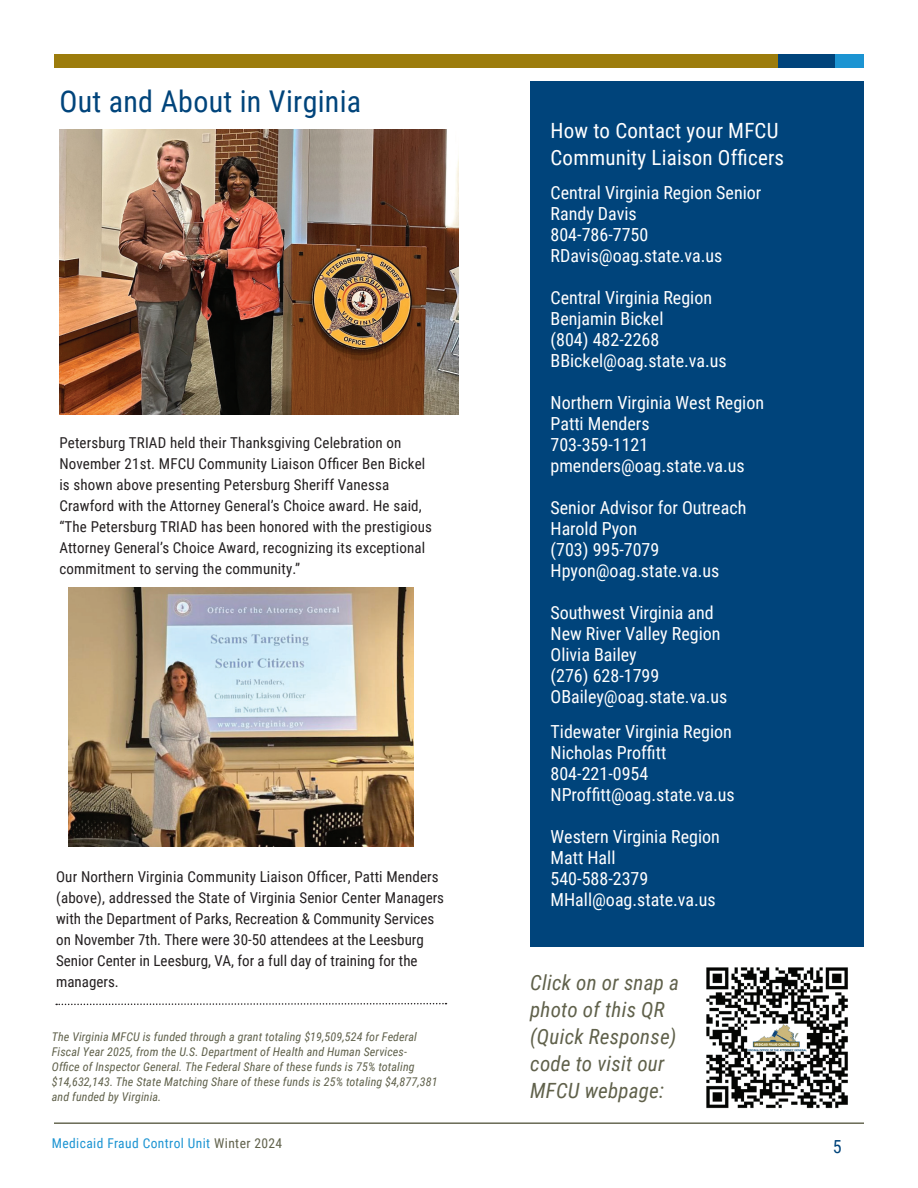
<style>
.page{position:relative;width:918px;height:1188px;background:#fff}
.page>*{position:absolute;margin:0;border:0;box-sizing:border-box;transform-origin:0 0}
.t1{font:30px "Roboto Condensed";letter-spacing:.01em;color:#00447b}
.t2{font:italic 21px/27px "Roboto Condensed";letter-spacing:.01em;color:#60614b}
.t3{font:21px/27px "Roboto Condensed";letter-spacing:.01em;color:#fff}
.t4{font:18px/21px "Roboto Condensed";color:#fff}
.t5{font:18px "Roboto Condensed";color:#00447b}
.t6{font:15px/21px "Roboto Condensed";letter-spacing:.01em;color:#231f20}
.t7{font:13.5px "Roboto Condensed";letter-spacing:.03em;color:#1c94d2}
.t8{font:italic 12px/15px "Roboto Condensed";letter-spacing:.01em;color:#60614b}
.s1{color:#60614b}
</style>
<div class="page">
<hr style="left:54px;top:1123px;width:810px;height:1px;background:#60614b">
<div style="left:54px;top:54px;width:804px;height:14px;background:#9c7c0c"></div>
<div style="left:835px;top:54px;width:29px;height:14px;background:#1c94d2"></div>
<div style="left:779px;top:54px;width:56px;height:14px;background:#00447b"></div>
<div style="left:530px;top:81px;width:334px;height:865px;background:#00447b"></div>
<img style="left:706px;top:967px;width:142px;height:142px">
<img style="left:68px;top:588px;width:345px;height:259px">
<img style="left:59px;top:130px;width:400px;height:285px">
<svg style="left:56px;top:1002px;width:390px;height:4px"></svg>
<h1 class="t1" style="left:59px;top:80px;width:303px">Out and About in Virginia</h1>
<p class="t6" style="left:59px;top:432px;width:374px">Petersburg TRIAD held their Thanksgiving Celebration on November 21st. MFCU Community Liaison Officer Ben Bickel is shown above presenting Petersburg Sheriff Vanessa Crawford with the Attorney General’s Choice award. He said, “The Petersburg TRIAD has been honored with the prestigious Attorney General’s Choice Award, recognizing its exceptional commitment to serving the community.”</p>
<p class="t6" style="left:56px;top:865px;width:389px">Our Northern Virginia Community Liaison Officer, Patti Menders (above), addressed the State of Virginia Senior Center Managers with the Department of Parks, Recreation &amp; Community Services on November 7th. There were 30-50 attendees at the Leesburg Senior Center in Leesburg, VA, for a full day of training for the managers.</p>
<p class="t8" style="left:52px;top:1029px;width:387px">The Virginia MFCU is funded through a grant totaling $19,509,524 for Federal Fiscal Year 2025, from the U.S. Department of Health and Human Services-Office of Inspector General. The Federal Share of these funds is 75% totaling $14,632,143. The State Matching Share of these funds is 25% totaling $4,877,381 and funded by Virginia.</p>
<h2 class="t3" style="left:551px;top:116px;width:235px">How to Contact your MFCU<br>Community Liaison Officers</h2>
<p class="t4" style="left:551px;top:182px;width:212px">Central Virginia Region Senior<br>Randy Davis<br>804-786-7750<br>RDavis@oag.state.va.us</p>
<p class="t4" style="left:551px;top:287px;width:178px">Central Virginia Region<br>Benjamin Bickel<br>(804) 482-2268<br>BBickel@oag.state.va.us</p>
<p class="t4" style="left:551px;top:392px;width:215px">Northern Virginia West Region<br>Patti Menders<br>703-359-1121 pmenders@oag.state.va.us</p>
<p class="t4" style="left:551px;top:497px;width:197px">Senior Advisor for Outreach<br>Harold Pyon<br>(703) 995-7079<br>Hpyon@oag.state.va.us</p>
<p class="t4" style="left:551px;top:602px;width:178px">Southwest Virginia and<br>New River Valley Region<br>Olivia Bailey<br>(276) 628-1799<br>OBailey@oag.state.va.us</p>
<p class="t4" style="left:551px;top:720px;width:186px">Tidewater Virginia Region<br>Nicholas Proffitt<br>804-221-0954<br>NProffitt@oag.state.va.us</p>
<p class="t4" style="left:551px;top:825px;width:171px">Western Virginia Region<br>Matt Hall<br>540-588-2379<br>MHall@oag.state.va.us</p>
<h2 class="t2" style="left:530px;top:968px;width:150px">Click on or snap a photo of this QR (Quick Response) code to visit our<br>MFCU webpage:</h2>
<p class="t7" style="left:52px;top:1134px;width:232px">Medicaid Fraud Control Unit <span class="s1">Winter 2024</span></p>
<p class="t5" style="left:833px;top:1134px;width:10px">5</p>
</div>
